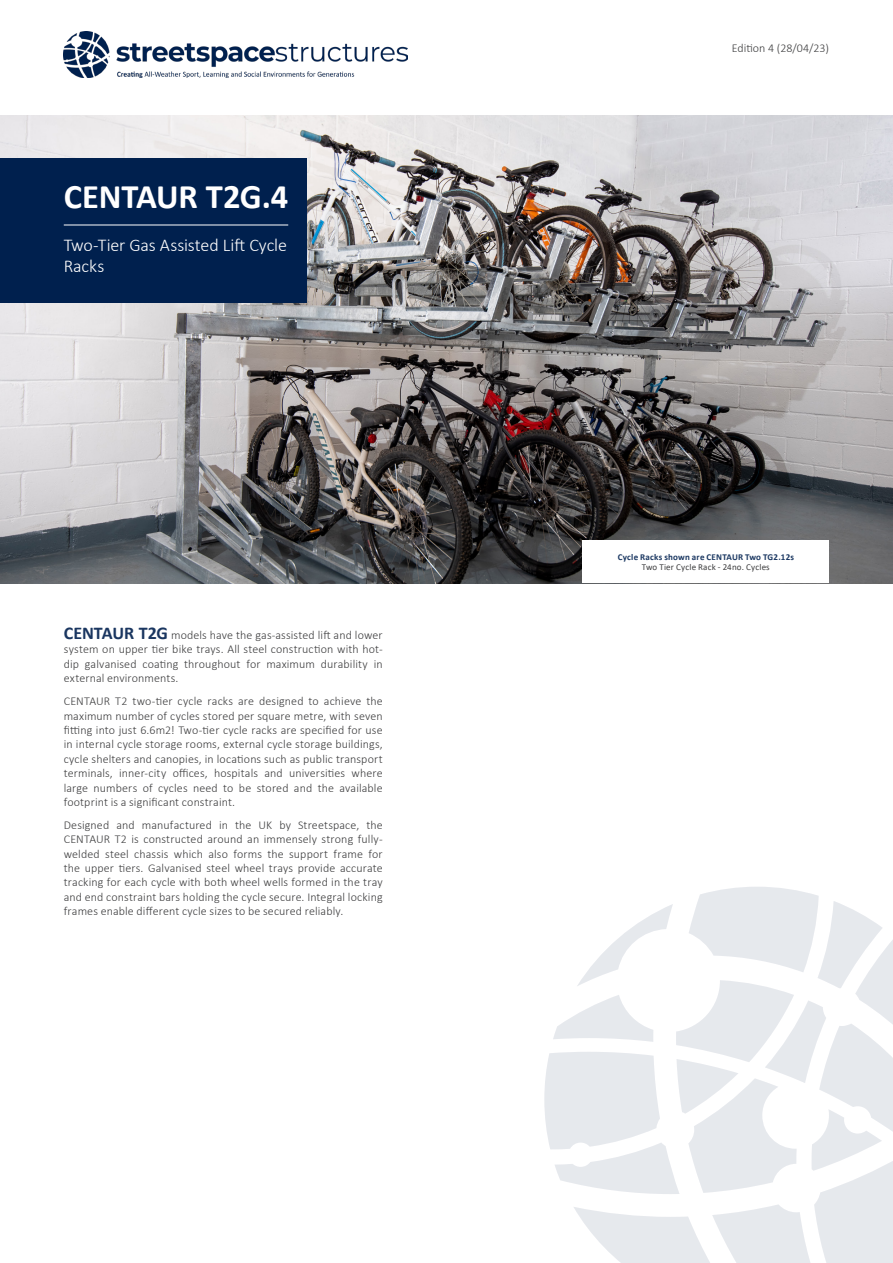
<style>
.page{position:relative;width:893px;height:1263px;background:#fff}
.page>*{position:absolute;margin:0;border:0;box-sizing:border-box;transform-origin:0 0}
.t1{font:700 34.5px "Calibri";letter-spacing:-.005em;color:#fff}
.t2{font:300 18px/21.6px "Calibri";letter-spacing:-.005em;color:#fff}
.t3{font:300 12px/14.4px "Calibri";letter-spacing:.01em;color:#3e3e3f;text-align:justify}
.t4{font:700 9px/10.5px "Calibri";letter-spacing:.02em;color:#1a3761;text-align:center}
.s1{font-weight:700;font-size:18px;color:#1a3660}
.s2{font-weight:400;color:#3e3e3f}
</style>
<div class="page">
<svg style="left:544px;top:887px;width:349px;height:376px"></svg>
<img style="left:0;top:115px;width:893px;height:468px">
<div style="left:0;top:158px;width:306px;height:144px;background:#00204e"></div>
<hr style="left:64px;top:225px;width:224px;height:1px;background:#fff">
<div style="left:583px;top:540px;width:246px;height:43px;background:#fff"></div>
<img style="left:64px;top:31px;width:343px;height:47px">
<p class="t1" style="left:64px;top:172px;width:226px">CENTAUR T2G.4</p>
<p class="t2" style="left:64px;top:234px;width:225px">Two-Tier Gas Assisted Lift Cycle<br>Racks</p>
<p class="t3" style="left:64px;top:628px;width:320px"><span class="s1">CENTAUR T2G</span> models have the gas-assisted lift and lower system on upper tier bike trays. All steel construction with hot&shy;dip galvanised coating throughout for maximum durability in external environments.</p>
<p class="t3" style="left:64px;top:694px;width:320px">CENTAUR T2 two-tier cycle racks are designed to achieve the maximum number of cycles stored per square metre, with seven fitting into just 6.6m2! Two-tier cycle racks are specified for use in internal cycle storage rooms, external cycle storage buildings, cycle shelters and canopies, in locations such as public transport terminals, inner-city offices, hospitals and universities where large numbers of cycles need to be stored and the available footprint is a significant constraint.</p>
<p class="t3" style="left:64px;top:817px;width:320px">Designed and manufactured in the UK by Streetspace, the CENTAUR T2 is constructed around an immensely strong fully&shy;welded steel chassis which also forms the support frame for the upper tiers. Galvanised steel wheel trays provide accurate tracking for each cycle with both wheel wells formed in the tray and end constraint bars holding the cycle secure. Integral locking frames enable different cycle sizes to be secured reliably.</p>
<p class="t3" style="left:732px;top:40px;width:99px">Edition 4 (28/04/23)</p>
<p class="t4" style="left:618px;top:551px;width:178px">Cycle Racks shown are CENTAUR Two TG2.12s<br><span class="s2">Two Tier Cycle Rack - 24no. Cycles</span></p>
</div>
